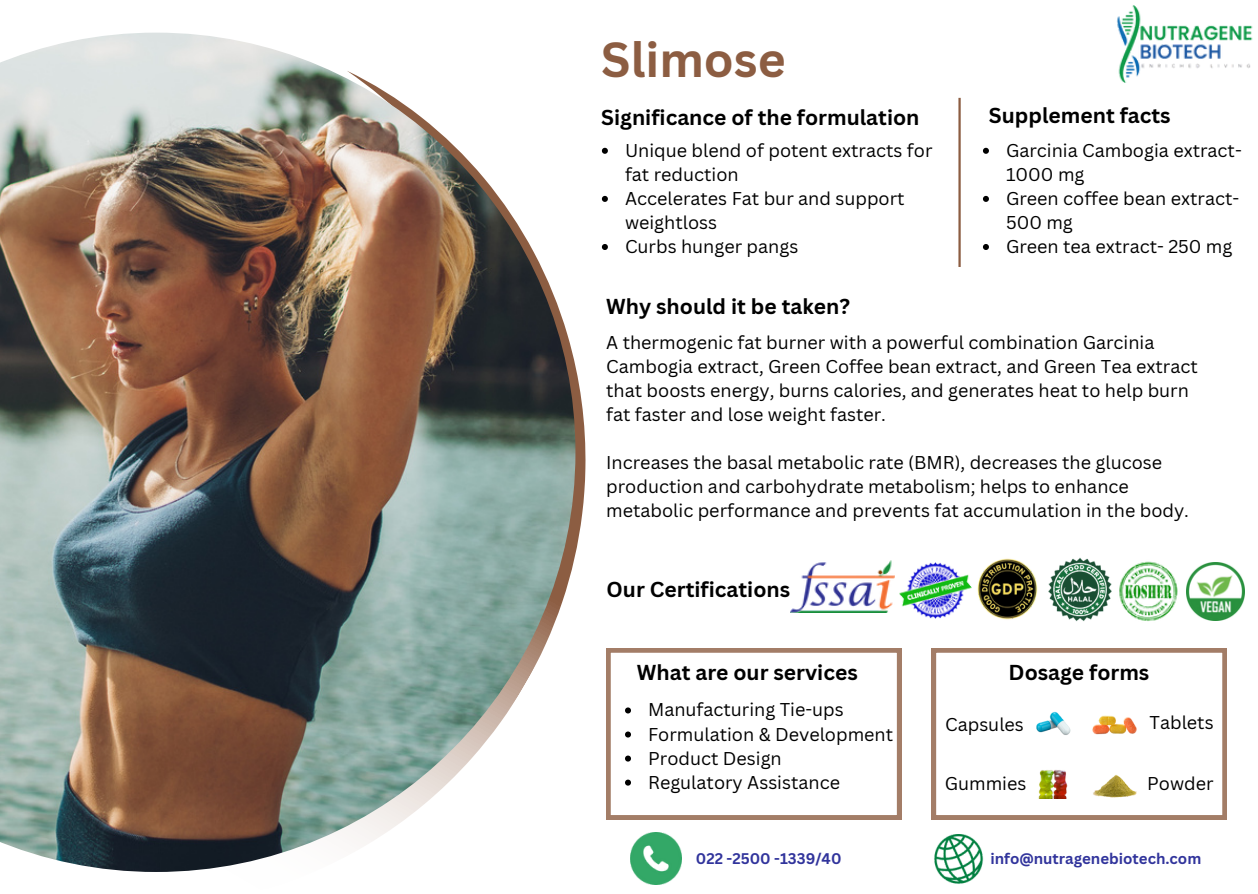
<style>
.page{position:relative;width:1258px;height:894px;background:#fff}
.page>*{position:absolute;margin:0;border:0;box-sizing:border-box;transform-origin:0 0}
.t1{font:700 48px "Canva Sans";color:#8c5d42}
.t2{font:700 21px "Canva Sans";color:#000}
.t3{font:18px/24px "Canva Sans";color:#000}
.t4{font:700 15px "Canva Sans";color:#31349c}
</style>
<div class="page">
<img style="left:0;top:33px;width:575px;height:838px">
<hr style="left:958px;top:98px;width:3px;height:169px;background:#8c5d42">
<img style="left:790px;top:560px;width:104px;height:52px">
<img style="left:899px;top:562px;width:69px;height:56px">
<img style="left:968px;top:558px;width:70px;height:62px">
<img style="left:1048px;top:558px;width:63px;height:63px">
<img style="left:1119px;top:561px;width:59px;height:60px">
<img style="left:1186px;top:562px;width:59px;height:58px">
<svg style="left:606px;top:648px;width:295px;height:171px"></svg>
<svg style="left:625px;top:707px;width:6px;height:6px"></svg>
<svg style="left:625px;top:731px;width:6px;height:6px"></svg>
<svg style="left:625px;top:755px;width:6px;height:6px"></svg>
<svg style="left:625px;top:779px;width:6px;height:6px"></svg>
<svg style="left:931px;top:648px;width:296px;height:171px"></svg>
<img style="left:1026px;top:708px;width:52px;height:32px">
<img style="left:1089px;top:707px;width:52px;height:32px">
<img style="left:1030px;top:769px;width:45px;height:29px">
<img style="left:1090px;top:765px;width:50px;height:34px">
<img style="left:630px;top:832px;width:52px;height:51px">
<img style="left:934px;top:834px;width:50px;height:50px">
<img style="left:1117px;top:5px;width:136px;height:78px">
<svg style="left:602px;top:148px;width:6px;height:6px"></svg>
<svg style="left:602px;top:196px;width:6px;height:6px"></svg>
<svg style="left:602px;top:244px;width:6px;height:6px"></svg>
<svg style="left:983px;top:148px;width:6px;height:6px"></svg>
<svg style="left:983px;top:196px;width:6px;height:6px"></svg>
<svg style="left:983px;top:244px;width:6px;height:6px"></svg>
<h1 class="t1" style="left:601px;top:25px;width:186px">Slimose</h1>
<p class="t2" style="left:601px;top:103px;width:320px">Significance of the formulation</p>
<p class="t3" style="left:625px;top:138px;width:309px">Unique blend of potent extracts for fat reduction<br>Accelerates Fat bur and support weightloss<br>Curbs hunger pangs</p>
<p class="t2" style="left:989px;top:100px;width:183px">Supplement facts</p>
<p class="t3" style="left:1006px;top:138px;width:237px">Garcinia Cambogia extract-<br>1000 mg<br>Green coffee bean extract-<br>500 mg<br>Green tea extract- 250 mg</p>
<p class="t2" style="left:606px;top:292px;width:245px">Why should it be taken?</p>
<p class="t3" style="left:606px;top:330px;width:593px">A thermogenic fat burner with a powerful combination Garcinia Cambogia extract, Green Coffee bean extract, and Green Tea extract that boosts energy, burns calories, and generates heat to help burn fat faster and lose weight faster.</p>
<p class="t3" style="left:606px;top:450px;width:584px">Increases the basal metabolic rate (BMR), decreases the glucose production and carbohydrate metabolism; helps to enhance metabolic performance and prevents fat accumulation in the body.</p>
<p class="t2" style="left:606px;top:574px;width:185px">Our Certifications</p>
<p class="t2" style="left:637px;top:657px;width:222px">What are our services</p>
<p class="t3" style="left:648px;top:697px;width:246px">Manufacturing Tie-ups<br>Formulation &amp; Development<br>Product Design<br>Regulatory Assistance</p>
<p class="t2" style="left:1008px;top:657px;width:142px">Dosage forms</p>
<p class="t3" style="left:945px;top:711px;width:80px">Capsules</p>
<p class="t3" style="left:1149px;top:710px;width:66px">Tablets</p>
<p class="t3" style="left:945px;top:771px;width:83px">Gummies</p>
<p class="t3" style="left:1147px;top:771px;width:68px">Powder</p>
<p class="t4" style="left:696px;top:847px;width:147px">022 -2500 -1339/40</p>
<p class="t4" style="left:990px;top:847px;width:212px">info@nutragenebiotech.com</p>
</div>
